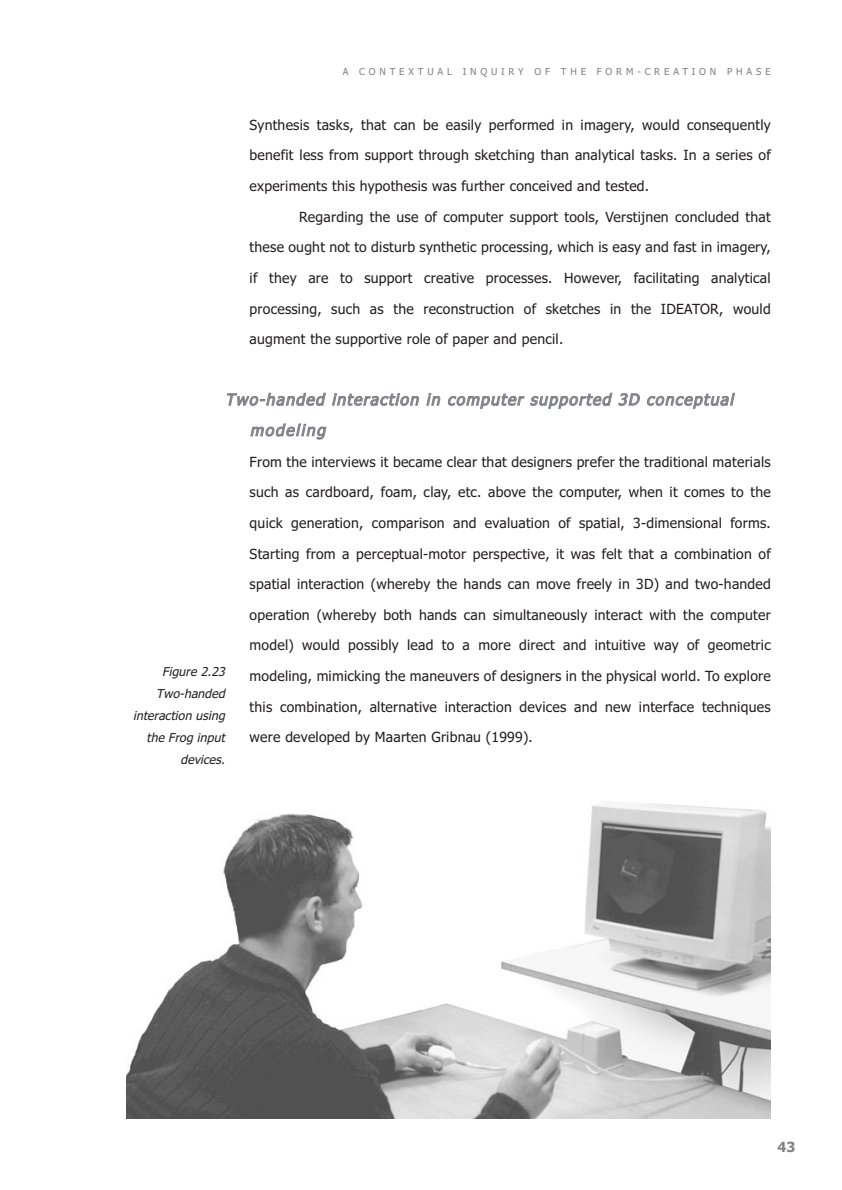
<style>
.page{position:relative;width:842px;height:1190px;background:#fff}
.page>*{position:absolute;margin:0;border:0;box-sizing:border-box;transform-origin:0 0}
.t1{font:italic 15.75px/30.6px "Tahoma";color:#808285}
.t2{font:14px/30.6px "Tahoma";letter-spacing:.015em;color:#231f20;text-align:justify}
.t3{font:700 14px "Tahoma";color:#808285}
.t4{font:italic 12.25px/21.9px "Tahoma";color:#231f20;text-align:right}
.t5{font:9.62px "Tahoma";letter-spacing:.4em;color:#808285}
</style>
<div class="page">
<img style="left:126px;top:803px;width:644px;height:315px">
<p class="t5" style="left:343px;top:67px;width:429px">A CONTEXTUAL INQUIRY OF THE FORM-CREATION PHASE</p>
<p class="t2" style="left:250px;top:111px;width:523px">Synthesis tasks, that can be easily performed in imagery, would consequently benefit less from support through sketching than analytical tasks. In a series of experiments this hypothesis was further conceived and tested.</p>
<p class="t2" style="left:250px;top:203px;width:522px;text-indent:50px">Regarding the use of computer support tools, Verstijnen concluded that these ought not to disturb synthetic processing, which is easy and fast in imagery, if they are to support creative processes. However, facilitating analytical processing, such as the reconstruction of sketches in the IDEATOR, would augment the supportive role of paper and pencil.</p>
<p class="t1" style="left:250px;top:386px;width:488px;text-indent:-25px">Two-handed interaction in computer supported 3D conceptual modeling</p>
<p class="t2" style="left:250px;top:448px;width:523px">From the interviews it became clear that designers prefer the traditional materials such as cardboard, foam, clay, etc. above the computer, when it comes to the quick generation, comparison and evaluation of spatial, 3-dimensional forms.<br>Starting from a perceptual-motor perspective, it was felt that a combination of spatial interaction (whereby the hands can move freely in 3D) and two-handed operation (whereby both hands can simultaneously interact with the computer model) would possibly lead to a more direct and intuitive way of geometric modeling, mimicking the maneuvers of designers in the physical world. To explore this combination, alternative interaction devices and new interface techniques were developed by Maarten Gribnau (1999).</p>
<p class="t4" style="left:133px;top:662px;width:96px">Figure 2.23<br>Two-handed interaction using the Frog input devices.</p>
<p class="t3" style="left:777px;top:1141px;width:20px">43</p>
</div>
